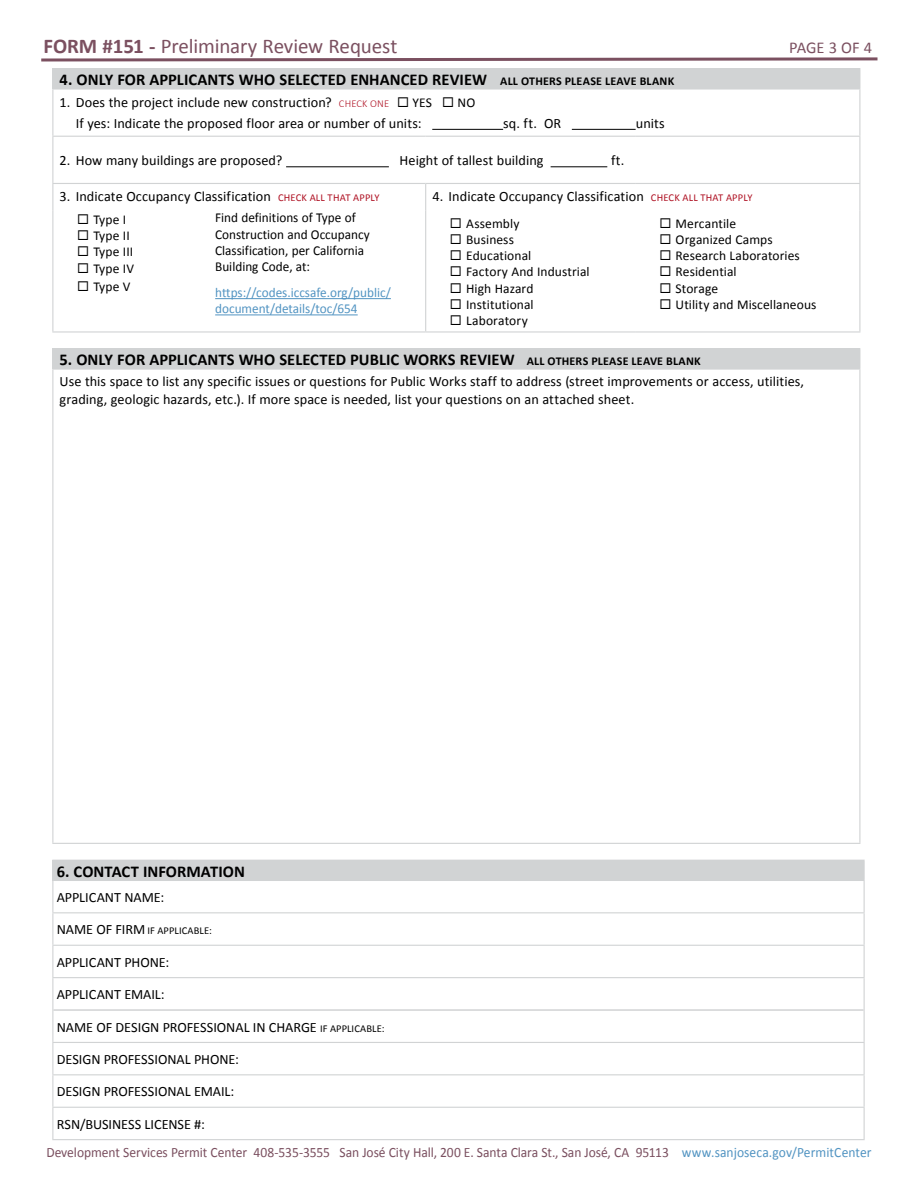
<style>
.page{position:relative;width:918px;height:1188px;background:#fff}
.page>*{position:absolute;margin:0;border:0;box-sizing:border-box;transform-origin:0 0}
.t1{font:21px "Calibri";letter-spacing:-.01em;color:#7b5060}
.t2{font:700 16.5px "Calibri";letter-spacing:.005em;color:#000}
.t3{font:16.5px "Calibri";letter-spacing:-.01em;color:#7b5060}
.t4{font:14.25px/21px "Calibri";letter-spacing:.005em;color:#000}
.t5{font:14.25px "Calibri";letter-spacing:-.005em;color:#7b5060;scale:.95 1}
.t6{font:13.65px/16.2px "Calibri";color:#000}
.t7{font:13.65px/16.2px "Calibri";color:#5294c2}
.t8{font:13.5px/16.2px "Calibri";letter-spacing:.005em;color:#000}
.t9{font:10.5px "Calibri";letter-spacing:.01em;color:#000}
.s1{font-weight:700}
.s2{font-size:12px}
.s3{font-weight:300;font-size:10.5px;color:#af1123}
.s4{font-size:13.5px}
.s5{font-size:10.5px;color:#af1123}
.s6{font-size:14.25px}
.s7{font-size:10.5px}
.s8{color:#5294c2}
</style>
<div class="page">
<svg style="left:41px;top:57px;width:837px;height:5px"></svg>
<div style="left:53px;top:69px;width:807px;height:20px;background:#d1d3d4"></div>
<hr style="left:52px;top:68px;width:374px;height:1px;background:#d1d3d4">
<svg style="left:52px;top:69px;width:1px;height:19px"></svg>
<hr style="left:426px;top:68px;width:209px;height:1px;background:#d1d3d4">
<hr style="left:635px;top:68px;width:225px;height:1px;background:#d1d3d4">
<hr style="left:52px;top:88px;width:374px;height:2px;background:#d1d3d4">
<hr style="left:52px;top:90px;width:1px;height:46px;background:#d1d3d4">
<hr style="left:426px;top:88px;width:209px;height:2px;background:#d1d3d4">
<hr style="left:635px;top:88px;width:225px;height:2px;background:#d1d3d4">
<hr style="left:859px;top:90px;width:1px;height:46px;background:#d1d3d4">
<hr style="left:52px;top:136px;width:374px;height:1px;background:#d1d3d4">
<hr style="left:52px;top:137px;width:1px;height:46px;background:#d1d3d4">
<hr style="left:426px;top:136px;width:209px;height:1px;background:#d1d3d4">
<hr style="left:635px;top:136px;width:225px;height:1px;background:#d1d3d4">
<hr style="left:859px;top:137px;width:1px;height:46px;background:#d1d3d4">
<hr style="left:52px;top:183px;width:374px;height:1px;background:#d1d3d4">
<svg style="left:52px;top:184px;width:1px;height:27px"></svg>
<hr style="left:426px;top:183px;width:209px;height:1px;background:#d1d3d4">
<svg style="left:425px;top:184px;width:1px;height:27px"></svg>
<hr style="left:635px;top:183px;width:225px;height:1px;background:#d1d3d4">
<svg style="left:859px;top:184px;width:1px;height:27px"></svg>
<hr style="left:52px;top:211px;width:1px;height:120px;background:#d1d3d4">
<hr style="left:425px;top:211px;width:1px;height:120px;background:#d1d3d4">
<hr style="left:859px;top:211px;width:1px;height:120px;background:#d1d3d4">
<hr style="left:52px;top:331px;width:374px;height:2px;background:#d1d3d4">
<hr style="left:426px;top:331px;width:209px;height:2px;background:#d1d3d4">
<hr style="left:635px;top:331px;width:225px;height:2px;background:#d1d3d4">
<hr style="left:432px;top:129px;width:71px;height:1px;background:#000">
<hr style="left:572px;top:129px;width:64px;height:1px;background:#000">
<hr style="left:286px;top:166px;width:103px;height:1px;background:#000">
<hr style="left:551px;top:166px;width:56px;height:1px;background:#000">
<div style="left:53px;top:349px;width:807px;height:20px;background:#d1d3d4"></div>
<hr style="left:52px;top:348px;width:808px;height:1px;background:#d1d3d4">
<svg style="left:52px;top:349px;width:1px;height:19px"></svg>
<hr style="left:52px;top:368px;width:808px;height:2px;background:#d1d3d4">
<hr style="left:52px;top:370px;width:1px;height:473px;background:#d1d3d4">
<hr style="left:859px;top:370px;width:1px;height:473px;background:#d1d3d4">
<hr style="left:52px;top:843px;width:808px;height:1px;background:#d1d3d4">
<div style="left:53px;top:860px;width:811px;height:20px;background:#d1d3d4"></div>
<hr style="left:53px;top:1009px;width:811px;height:2px;background:#d1d3d4">
<hr style="left:52px;top:1010px;width:1px;height:32px;background:#d1d3d4">
<hr style="left:864px;top:1010px;width:1px;height:32px;background:#d1d3d4">
<hr style="left:52px;top:1042px;width:813px;height:1px;background:#d1d3d4">
<hr style="left:52px;top:860px;width:813px;height:1px;background:#d1d3d4">
<svg style="left:52px;top:861px;width:1px;height:19px"></svg>
<svg style="left:864px;top:861px;width:1px;height:19px"></svg>
<hr style="left:52px;top:880px;width:813px;height:1px;background:#d1d3d4">
<hr style="left:52px;top:881px;width:1px;height:31px;background:#d1d3d4">
<hr style="left:864px;top:881px;width:1px;height:31px;background:#d1d3d4">
<hr style="left:52px;top:912px;width:813px;height:1px;background:#d1d3d4">
<hr style="left:52px;top:913px;width:1px;height:32px;background:#d1d3d4">
<hr style="left:864px;top:913px;width:1px;height:32px;background:#d1d3d4">
<hr style="left:52px;top:945px;width:813px;height:1px;background:#d1d3d4">
<hr style="left:52px;top:946px;width:1px;height:31px;background:#d1d3d4">
<hr style="left:864px;top:946px;width:1px;height:31px;background:#d1d3d4">
<hr style="left:52px;top:977px;width:813px;height:1px;background:#d1d3d4">
<hr style="left:52px;top:978px;width:1px;height:32px;background:#d1d3d4">
<hr style="left:864px;top:978px;width:1px;height:32px;background:#d1d3d4">
<hr style="left:52px;top:1043px;width:1px;height:31px;background:#d1d3d4">
<hr style="left:864px;top:1043px;width:1px;height:31px;background:#d1d3d4">
<hr style="left:52px;top:1074px;width:813px;height:1px;background:#d1d3d4">
<hr style="left:52px;top:1075px;width:1px;height:32px;background:#d1d3d4">
<hr style="left:864px;top:1075px;width:1px;height:32px;background:#d1d3d4">
<hr style="left:52px;top:1107px;width:813px;height:1px;background:#d1d3d4">
<hr style="left:52px;top:1108px;width:1px;height:31px;background:#d1d3d4">
<hr style="left:864px;top:1108px;width:1px;height:31px;background:#d1d3d4">
<hr style="left:52px;top:1139px;width:813px;height:1px;background:#d1d3d4">
<hr style="left:215px;top:298px;width:176px;height:1px;background:#5294c2">
<hr style="left:215px;top:314px;width:143px;height:1px;background:#5294c2">
<h1 class="t1" style="left:44px;top:33px;width:355px"><span class="s1">FORM #151 -</span> Preliminary Review Request</h1>
<p class="t3" style="left:789px;top:37px;width:85px">PAGE 3 OF 4</p>
<p class="t2" style="left:60px;top:69px;width:616px">4. ONLY FOR APPLICANTS WHO SELECTED ENHANCED REVIEW <span class="s2">ALL OTHERS PLEASE LEAVE BLANK</span></p>
<p class="t4" style="left:76px;top:92px;width:401px;text-indent:-16px">1. Does the project include new construction? <span class="s3">CHECK ONE</span> ◻ <span class="s4">YES</span> ◻ <span class="s4">NO<br></span>If yes: Indicate the proposed floor area or number of units:</p>
<p class="t4" style="left:503px;top:113px;width:60px">sq. ft. OR</p>
<p class="t4" style="left:636px;top:113px;width:31px">units</p>
<p class="t4" style="left:60px;top:150px;width:224px">2. How many buildings are proposed?</p>
<p class="t4" style="left:400px;top:150px;width:146px">Height of tallest building</p>
<p class="t4" style="left:611px;top:150px;width:15px">ft.</p>
<p class="t4" style="left:60px;top:186px;width:322px">3. Indicate Occupancy Classification <span class="s5">CHECK ALL THAT APPLY</span></p>
<p class="t8" style="left:93px;top:211px;width:42px">Type I<br>Type II<br>Type III<br>Type IV</p>
<p class="t8" style="left:93px;top:278px;width:39px">Type V</p>
<p class="t4" style="left:432px;top:186px;width:322px">4. Indicate Occupancy Classification <span class="s5">CHECK ALL THAT APPLY</span></p>
<p class="t8" style="left:466px;top:215px;width:125px">Assembly<br>Business<br>Educational<br>Factory And Industrial<br>High Hazard<br>Institutional<br>Laboratory</p>
<p class="t8" style="left:676px;top:215px;width:142px">Mercantile<br>Organized Camps<br>Research Laboratories<br>Residential<br>Storage<br>Utility and Miscellaneous</p>
<p class="t2" style="left:60px;top:349px;width:643px">5. ONLY FOR APPLICANTS WHO SELECTED PUBLIC WORKS REVIEW <span class="s2">ALL OTHERS PLEASE LEAVE BLANK</span></p>
<p class="t4" style="left:60px;top:373px;width:746px;line-height:17.1px">Use this space to list any specific issues or questions for Public Works staff to address (street improvements or access, utilities, grading, geologic hazards, etc.). If more space is needed, list your questions on an attached sheet.</p>
<p class="t6" style="left:215px;top:210px;width:156px">Find definitions of Type of<br>Construction and Occupancy<br>Classification, per California<br>Building Code, at:</p>
<p class="t7" style="left:215px;top:285px;width:177px">https://codes.iccsafe.org/public/ document/details/toc/654</p>
<p class="t2" style="left:57px;top:860px;width:190px">6. CONTACT INFORMATION</p>
<p class="t4" style="left:57px;top:887px;width:109px">APPLICANT NAME:</p>
<p class="t9" style="left:57px;top:924px;width:157px"><span class="s6">NAME OF FIRM</span> IF APPLICABLE:</p>
<p class="t4" style="left:57px;top:952px;width:114px">APPLICANT PHONE:</p>
<p class="t4" style="left:57px;top:984px;width:110px">APPLICANT EMAIL:</p>
<p class="t4" style="left:57px;top:1016px;width:329px">NAME OF DESIGN PROFESSIONAL IN CHARGE <span class="s7">IF APPLICABLE:</span></p>
<p class="t4" style="left:57px;top:1049px;width:184px">DESIGN PROFESSIONAL PHONE:</p>
<p class="t4" style="left:57px;top:1081px;width:179px">DESIGN PROFESSIONAL EMAIL:</p>
<p class="t4" style="left:57px;top:1114px;width:150px">RSN/BUSINESS LICENSE #:</p>
<p class="t5" style="left:46px;top:1143px;width:870px">Development Services Permit Center 408-535-3555 San José City Hall, 200 E. Santa Clara St., San José, CA 95113 <span class="s8">www.sanjoseca.gov/PermitCenter</span></p>
</div>
